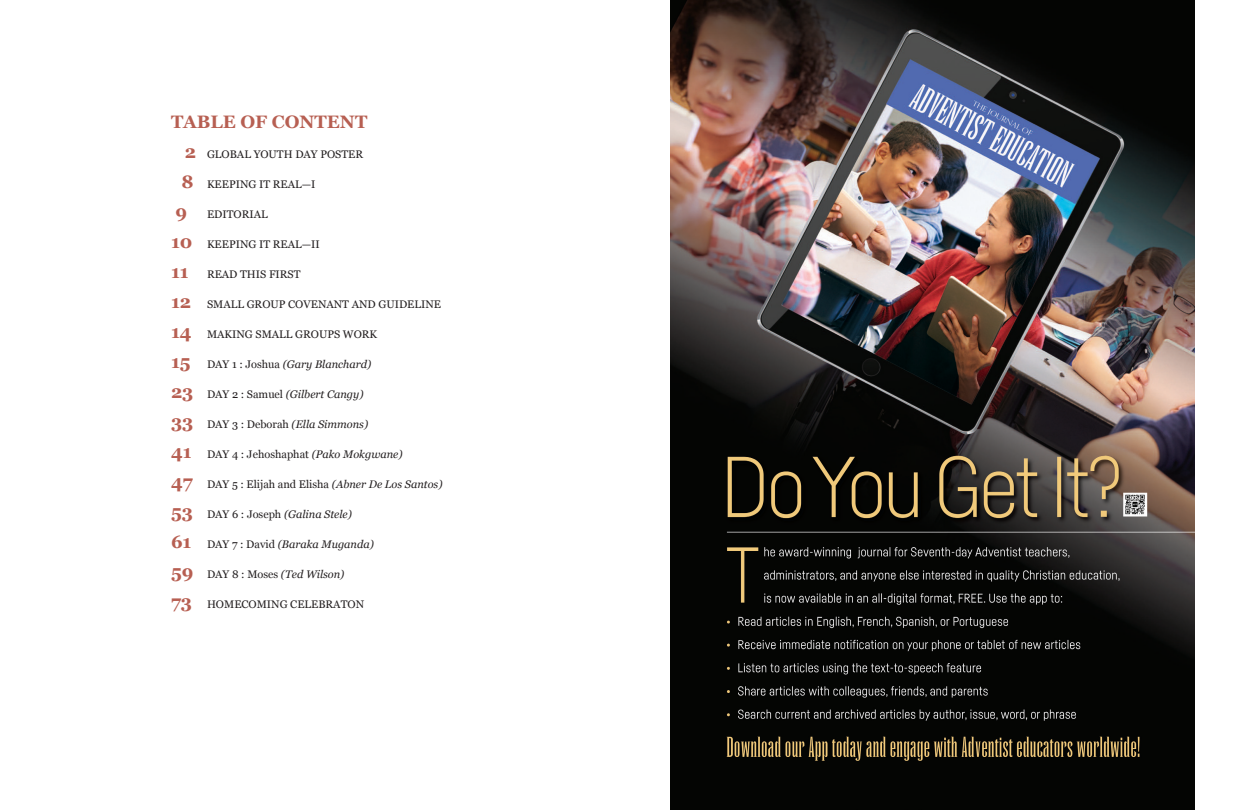
<style>
.page{position:relative;width:1242px;height:810px;background:#fff}
.page>*{position:absolute;margin:0;border:0;box-sizing:border-box;transform-origin:0 0}
.t1{font:700 18px "Georgia";color:#b75f52}
.t2{font:11px "Georgia";color:#231f20}
.t3{font:italic 11px "Georgia";color:#231f20}
.s1{font-weight:700;font-size:18px;color:#b75f52}
.s2{font-weight:700;font-style:normal;font-size:18px;color:#b75f52}
.s3{font-style:normal}
.s4{font-style:italic}
</style>
<div class="page">
<img style="left:670px;top:0;width:524px;height:810px">
<p class="t1" style="left:171px;top:111px;width:198px">TABLE OF CONTENT</p>
<p class="t2" style="left:185px;top:148px;width:180px"><span class="s1">2</span> GLOBAL YOUTH DAY POSTER</p>
<p class="t2" style="left:182px;top:178px;width:135px"><span class="s1">8</span> KEEPING IT REAL—I</p>
<p class="t2" style="left:176px;top:208px;width:94px"><span class="s1">9</span> EDITORIAL</p>
<p class="t2" style="left:171px;top:238px;width:150px"><span class="s1">10</span> KEEPING IT REAL—II</p>
<p class="t2" style="left:171px;top:268px;width:131px"><span class="s1">11</span> READ THIS FIRST</p>
<p class="t2" style="left:171px;top:298px;width:271px"><span class="s1">12</span> SMALL GROUP COVENANT AND GUIDELINE</p>
<p class="t2" style="left:171px;top:328px;width:208px"><span class="s1">14</span> MAKING SMALL GROUPS WORK</p>
<p class="t3" style="left:171px;top:358px;width:202px"><span class="s2">15</span> <span class="s3">DAY 1 : Joshua</span> (Gary Blanchard)</p>
<p class="t3" style="left:171px;top:388px;width:194px"><span class="s2">23</span> <span class="s3">DAY 2 : Samuel</span> (Gilbert Cangy)</p>
<p class="t3" style="left:171px;top:418px;width:199px"><span class="s2">33</span> <span class="s3">DAY 3 : Deborah</span> (Ella Simmons)</p>
<p class="t2" style="left:171px;top:448px;width:233px"><span class="s1">41</span> DAY 4 : Jehoshaphat <span class="s4">(Pako Mokgwane)</span></p>
<p class="t2" style="left:171px;top:478px;width:273px"><span class="s1">47</span> DAY 5 : Elijah and Elisha <span class="s4">(Abner De Los Santos)</span></p>
<p class="t3" style="left:171px;top:508px;width:182px"><span class="s2">53</span> <span class="s3">DAY 6 : Joseph</span> (Galina Stele)</p>
<p class="t3" style="left:171px;top:538px;width:204px"><span class="s2">61</span> <span class="s3">DAY 7 : David</span> (Baraka Muganda)</p>
<p class="t3" style="left:171px;top:568px;width:175px"><span class="s2">59</span> <span class="s3">DAY 8 : Moses</span> (Ted Wilson)</p>
<p class="t2" style="left:171px;top:598px;width:195px"><span class="s1">73</span> HOMECOMING CELEBRATON</p>
</div>
